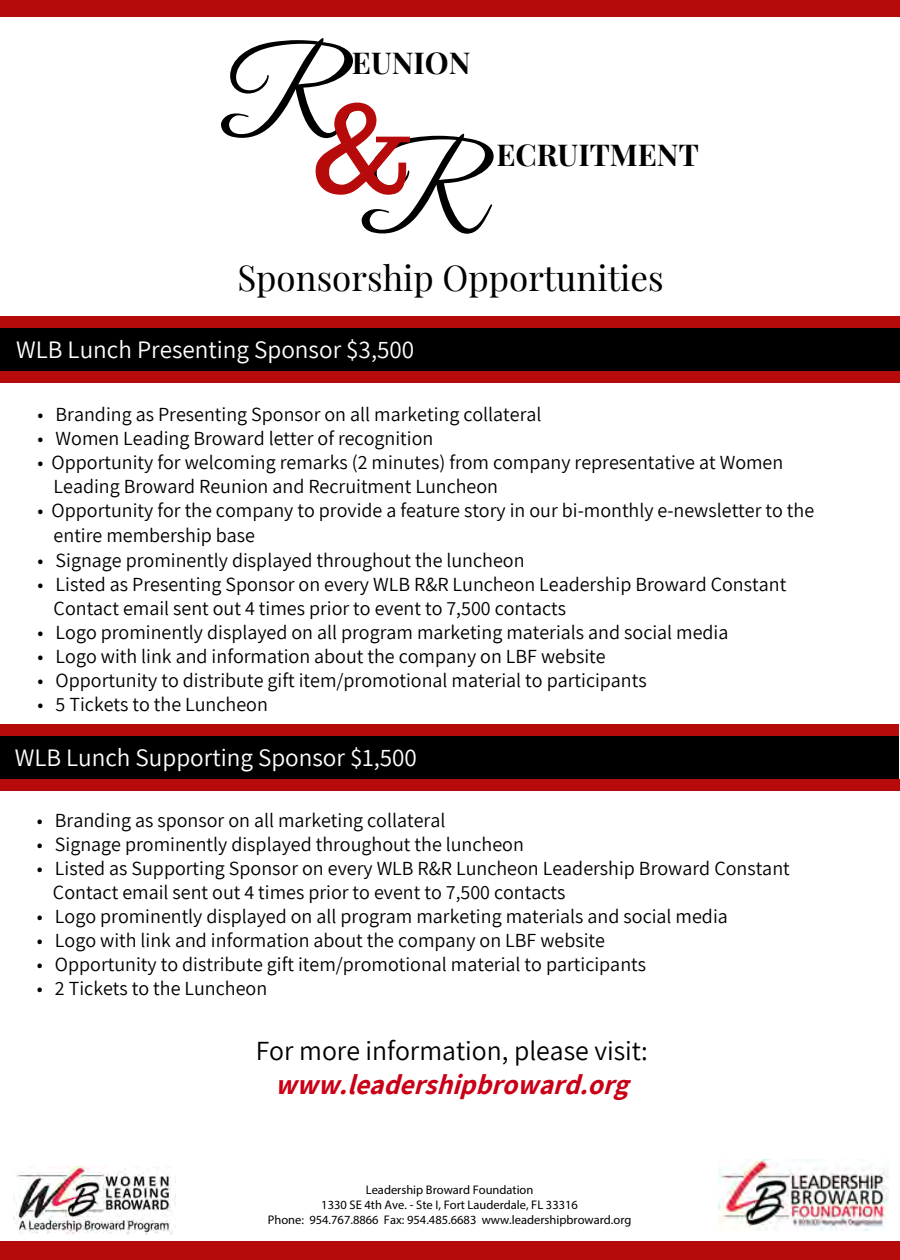
<style>
.page{position:relative;width:900px;height:1260px;background:#fff}
.page>*{position:absolute;margin:0;border:0;box-sizing:border-box;transform-origin:0 0}
.t1{font:120.75px "Great Vibes";color:#000}
.t2{font:120.75px "Trocchi";color:#b70b0b}
.t3{font:35px "Playfair Display";color:#000}
.t4{font:700 30.25px "Playfair Display";color:#000}
.t5{font:27.75px "Assistant";color:#000}
.t6{font:italic 700 27.75px "Assistant";color:#c90016}
.t7{font:25.25px "Assistant";color:#fff}
.t8{font:20px/24px "Assistant";color:#000}
.t9{font:12.5px/15px "Myriad Pro";color:#000;text-align:center}
</style>
<div class="page">
<div style="left:0;top:328px;width:900px;height:44px;background:#000"></div>
<div style="left:0;top:371px;width:899px;height:12px;background:#b70b0b"></div>
<div style="left:0;top:317px;width:900px;height:11px;background:#b70b0b"></div>
<div style="left:0;top:0;width:900px;height:17px;background:#b70b0b"></div>
<div style="left:0;top:1241px;width:900px;height:19px;background:#b70b0b"></div>
<img style="left:718px;top:1159px;width:171px;height:72px">
<div style="left:0;top:736px;width:899px;height:44px;background:#000"></div>
<div style="left:0;top:779px;width:900px;height:12px;background:#b70b0b"></div>
<div style="left:0;top:725px;width:899px;height:11px;background:#b70b0b"></div>
<img style="left:14px;top:1167px;width:162px;height:67px">
<h1 class="t1" style="left:219px;top:30px;width:125px">R</h1>
<h3 class="t4" style="left:352px;top:42px;width:120px">EUNION</h3>
<h1 class="t2" style="left:309px;top:70px;width:108px">&amp;</h1>
<h1 class="t1" style="left:359px;top:126px;width:125px">R</h1>
<h2 class="t3" style="left:237px;top:256px;width:428px">Sponsorship Opportunities</h2>
<h3 class="t4" style="left:496px;top:133px;width:204px">ECRUITMENT</h3>
<p class="t7" style="left:16px;top:332px;width:400px">WLB Lunch Presenting Sponsor $3,500</p>
<p class="t8" style="left:38px;top:401px;width:505px">• Branding as Presenting Sponsor on all marketing collateral</p>
<p class="t8" style="left:38px;top:425px;width:397px">• Women Leading Broward letter of recognition</p>
<p class="t8" style="left:54px;top:449px;width:731px;text-indent:-16px">• Opportunity for welcoming remarks (2 minutes) from company representative at Women<br>Leading Broward Reunion and Recruitment Luncheon</p>
<p class="t8" style="left:54px;top:496px;width:762px;line-height:25px;text-indent:-16px">• Opportunity for the company to provide a feature story in our bi-monthly e-newsletter to the entire membership base</p>
<p class="t8" style="left:38px;top:547px;width:488px">• Signage prominently displayed throughout the luncheon</p>
<p class="t8" style="left:54px;top:571px;width:734px;text-indent:-16px">• Listed as Presenting Sponsor on every WLB R&amp;R Luncheon Leadership Broward Constant<br>Contact email sent out 4 times prior to event to 7,500 contacts</p>
<p class="t8" style="left:38px;top:619px;width:692px">• Logo prominently displayed on all program marketing materials and social media</p>
<p class="t8" style="left:38px;top:643px;width:570px">• Logo with link and information about the company on LBF website</p>
<p class="t8" style="left:38px;top:667px;width:611px">• Opportunity to distribute gift item/promotional material to participants</p>
<p class="t8" style="left:38px;top:691px;width:232px">• 5 Tickets to the Luncheon</p>
<p class="t7" style="left:15px;top:740px;width:404px">WLB Lunch Supporting Sponsor $1,500</p>
<p class="t8" style="left:37px;top:808px;width:410px">• Branding as sponsor on all marketing collateral</p>
<p class="t8" style="left:37px;top:832px;width:488px">• Signage prominently displayed throughout the luncheon</p>
<p class="t8" style="left:53px;top:856px;width:738px;text-indent:-16px">• Listed as Supporting Sponsor on every WLB R&amp;R Luncheon Leadership Broward Constant<br>Contact email sent out 4 times prior to event to 7,500 contacts</p>
<p class="t8" style="left:37px;top:904px;width:692px">• Logo prominently displayed on all program marketing materials and social media</p>
<p class="t8" style="left:37px;top:928px;width:570px">• Logo with link and information about the company on LBF website</p>
<p class="t8" style="left:37px;top:952px;width:611px">• Opportunity to distribute gift item/promotional material to participants</p>
<p class="t8" style="left:37px;top:976px;width:232px">• 2 Tickets to the Luncheon</p>
<h3 class="t5" style="left:256px;top:1032px;width:394px">For more information, please visit:</h3>
<h3 class="t6" style="left:275px;top:1065px;width:364px">www.leadershipbroward.org</h3>
<p class="t9" style="left:268px;top:1182px;width:365px">Leadership Broward Foundation<br>1330 SE 4th Ave. - Ste I, Fort Lauderdale, FL 33316<br>Phone: 954.767.8866 Fax: 954.485.6683 www.leadershipbroward.org</p>
</div>
